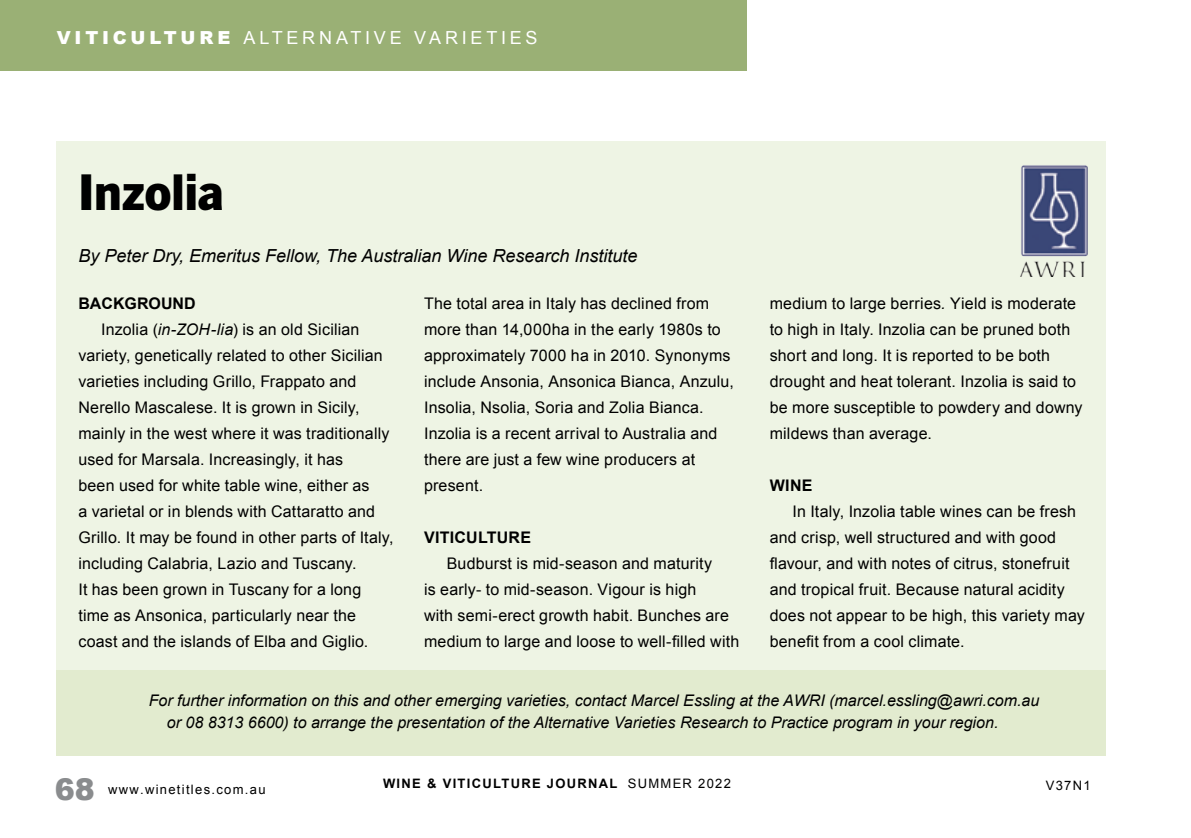
<style>
.page{position:relative;width:1191px;height:838px;background:#fff}
.page>*{position:absolute;margin:0;border:0;box-sizing:border-box;transform-origin:0 0}
.t1{font:800 49.6px "Trade Gothic Next LT Pro";color:#000}
.t2{font:900 30px "Arial";color:#8a8c8e}
.t3{font:italic 18px "Arial";color:#000}
.t4{font:18px "Arial";letter-spacing:.21em;color:#fff}
.t5{font:16px/26px "Arial";letter-spacing:.01em;color:#000}
.t6{font:italic 16px/22px "Arial";color:#000}
.t7{font:700 16px "Arial";letter-spacing:.01em;color:#000}
.t8{font:700 13px "Arial";letter-spacing:.1em;color:#000}
.t9{font:13px "Arial";letter-spacing:.1em;color:#000}
.s1{font-weight:900}
.s2{font-style:italic}
.s3{font-weight:400}
</style>
<div class="page">
<div style="left:0;top:0;width:746px;height:71px;background:#9ab075"></div>
<div style="left:57px;top:142px;width:1049px;height:531px;background:#eef4e4"></div>
<div style="left:57px;top:670px;width:1049px;height:85px;background:#e2ebcf"></div>
<img style="left:1020px;top:165px;width:67px;height:111px">
<p class="t4" style="left:57px;top:26px;width:482px"><span class="s1">VITICULTURE</span> ALTERNATIVE VARIETIES</p>
<h1 class="t1" style="left:78px;top:157px;width:147px">Inzolia</h1>
<p class="t3" style="left:78px;top:244px;width:561px">By Peter Dry, Emeritus Fellow, The Australian Wine Research Institute</p>
<p class="t7" style="left:78px;top:293px;width:119px">BACKGROUND</p>
<p class="t5" style="left:101px;top:316px;width:260px">Inzolia (<span class="s2">in-ZOH-lia</span>) is an old Sicilian</p>
<p class="t5" style="left:78px;top:342px;width:306px">variety, genetically related to other Sicilian</p>
<p class="t5" style="left:78px;top:368px;width:280px">varieties including Grillo, Frappato and</p>
<p class="t5" style="left:78px;top:394px;width:283px">Nerello Mascalese. It is grown in Sicily,</p>
<p class="t5" style="left:78px;top:420px;width:312px">mainly in the west where it was traditionally</p>
<p class="t5" style="left:78px;top:446px;width:266px">used for Marsala. Increasingly, it has</p>
<p class="t5" style="left:78px;top:472px;width:293px">been used for white table wine, either as</p>
<p class="t5" style="left:78px;top:498px;width:298px">a varietal or in blends with Cattaratto and</p>
<p class="t5" style="left:78px;top:524px;width:317px">Grillo. It may be found in other parts of Italy,</p>
<p class="t5" style="left:78px;top:550px;width:280px">including Calabria, Lazio and Tuscany.</p>
<p class="t5" style="left:78px;top:576px;width:284px">It has been grown in Tuscany for a long</p>
<p class="t5" style="left:78px;top:602px;width:279px">time as Ansonica, particularly near the</p>
<p class="t5" style="left:78px;top:628px;width:291px">coast and the islands of Elba and Giglio.</p>
<p class="t5" style="left:424px;top:290px;width:311px">The total area in Italy has declined from more than 14,000ha in the early 1980s to approximately 7000 ha in 2010. Synonyms include Ansonia, Ansonica Bianca, Anzulu, Insolia, Nsolia, Soria and Zolia Bianca.<br>Inzolia is a recent arrival to Australia and there are just a few wine producers at present.</p>
<p class="t7" style="left:424px;top:527px;width:109px">VITICULTURE</p>
<p class="t5" style="left:424px;top:550px;width:317px;text-indent:23px">Budburst is mid-season and maturity<br>is early- to mid-season. Vigour is high<br>with semi-erect growth habit. Bunches are medium to large and loose to well-filled with</p>
<p class="t5" style="left:769px;top:290px;width:314px">medium to large berries<span class="s2">.</span> Yield is moderate to high in Italy. Inzolia can be pruned both short and long. It is reported to be both drought and heat tolerant. Inzolia is said to be more susceptible to powdery and downy mildews than average.</p>
<p class="t7" style="left:769px;top:475px;width:44px">WINE</p>
<p class="t5" style="left:769px;top:498px;width:317px;text-indent:23px">In Italy, Inzolia table wines can be fresh and crisp, well structured and with good flavour, and with notes of citrus, stonefruit and tropical fruit. Because natural acidity does not appear to be high, this variety may benefit from a cool climate.</p>
<p class="t6" style="left:167px;top:690px;width:874px;text-indent:-18px">For further information on this and other emerging varieties, contact Marcel Essling at the AWRI (marcel.essling@awri.com.au or 08 8313 6600) to arrange the presentation of the Alternative Varieties Research to Practice program in your region.</p>
<h2 class="t2" style="left:55px;top:767px;width:42px">68</h2>
<p class="t9" style="left:108px;top:780px;width:159px">www.winetitles.com.au</p>
<p class="t8" style="left:383px;top:774px;width:349px">WINE &amp; VITICULTURE JOURNAL <span class="s3">SUMMER 2022</span></p>
<p class="t9" style="left:1045px;top:776px;width:46px">V37N1</p>
</div>
